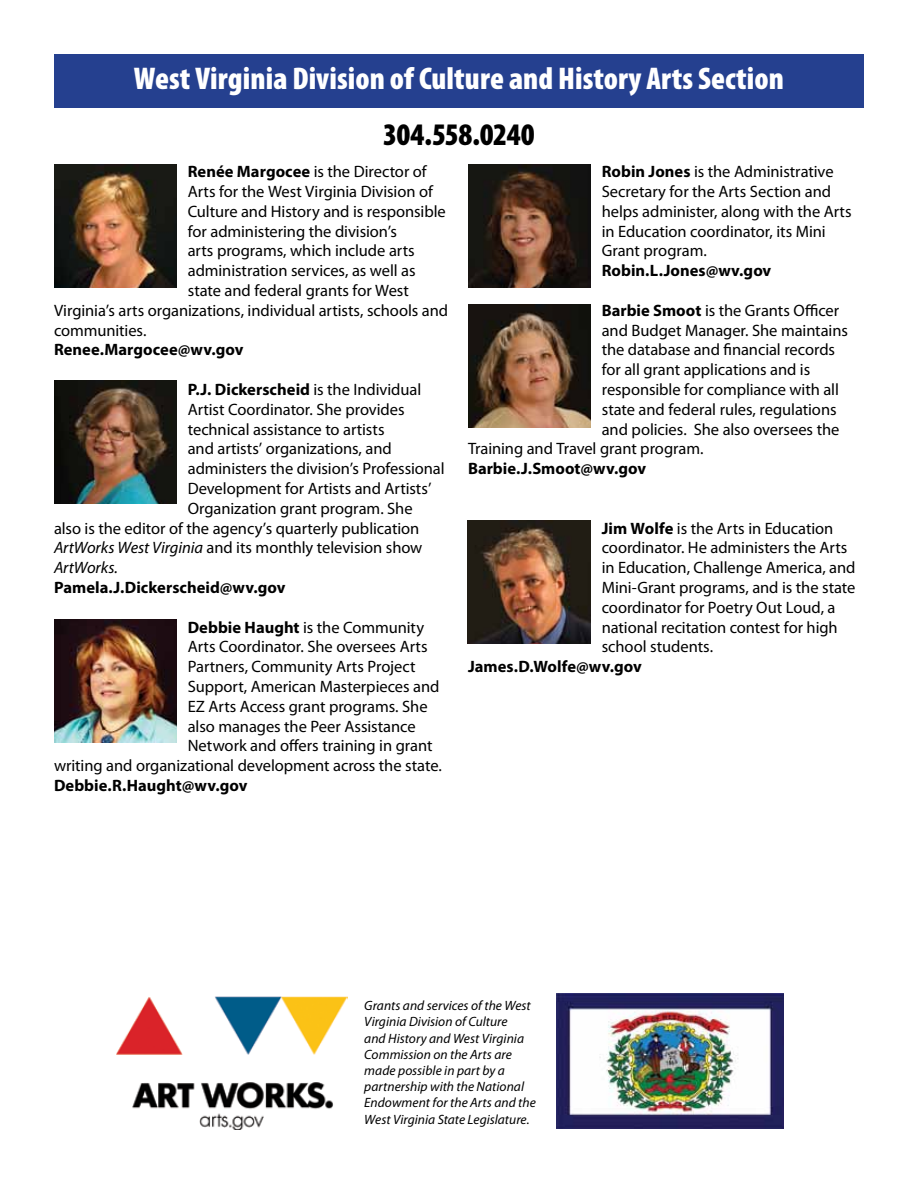
<style>
.page{position:relative;width:918px;height:1188px;background:#fff}
.page>*{position:absolute;margin:0;border:0;box-sizing:border-box;transform-origin:0 0}
.t1{font:900 condensed 31.5px "Myriad Pro";letter-spacing:.005em;color:#fff}
.t2{font:900 condensed 31.5px "Myriad Pro";letter-spacing:-.015em;color:#000}
.t3{font:16.5px/19.8px "Myriad Pro";letter-spacing:-.005em;color:#000}
.t4{font:700 16.5px "Myriad Pro";color:#000}
.t5{font:italic 16.5px "Myriad Pro";letter-spacing:-.005em;color:#000}
.t6{font:italic 13.5px/16.2px "Myriad Pro";color:#000}
.s1{font-weight:700}
.s2{font-weight:400}
.s3{font-style:italic}
</style>
<div class="page">
<div style="left:54px;top:54px;width:810px;height:54px;background:#25408f"></div>
<img style="left:54px;top:165px;width:123px;height:123px">
<img style="left:54px;top:381px;width:123px;height:123px">
<img style="left:54px;top:619px;width:123px;height:123px">
<img style="left:468px;top:165px;width:123px;height:123px">
<img style="left:468px;top:305px;width:123px;height:123px">
<img style="left:468px;top:521px;width:123px;height:123px">
<img style="left:116px;top:996px;width:232px;height:133px">
<img style="left:557px;top:994px;width:227px;height:134px">
<h1 class="t1" style="left:134px;top:59px;width:651px">West Virginia Division of Culture and History Arts Section</h1>
<h1 class="t2" style="left:383px;top:115px;width:153px">304.558.0240</h1>
<p class="t3" style="left:188px;top:161px;width:240px"><span class="s1">Renée Margocee</span> is the Director of</p>
<p class="t3" style="left:188px;top:181px;width:247px">Arts for the West Virginia Division of</p>
<p class="t3" style="left:188px;top:201px;width:260px">Culture and History and is responsible</p>
<p class="t3" style="left:188px;top:221px;width:211px">for administering the division’s</p>
<p class="t3" style="left:188px;top:241px;width:229px">arts programs, which include arts</p>
<p class="t3" style="left:188px;top:260px;width:229px">administration services, as well as</p>
<p class="t3" style="left:188px;top:280px;width:223px">state and federal grants for West</p>
<p class="t3" style="left:54px;top:300px;width:396px">Virginia’s arts organizations, individual artists, schools and</p>
<p class="t3" style="left:54px;top:320px;width:94px">communities.</p>
<p class="t4" style="left:54px;top:339px;width:191px">Renee.Margocee@wv.gov</p>
<p class="t4" style="left:188px;top:379px;width:235px">P.J. Dickerscheid <span class="s2">is the Individual</span></p>
<p class="t3" style="left:188px;top:399px;width:218px">Artist Coordinator. She provides</p>
<p class="t3" style="left:188px;top:419px;width:198px">technical assistance to artists</p>
<p class="t3" style="left:188px;top:439px;width:206px">and artists’ organizations, and</p>
<p class="t3" style="left:188px;top:458px;width:258px">administers the division’s Professional</p>
<p class="t3" style="left:188px;top:478px;width:245px">Development for Artists and Artists’</p>
<p class="t3" style="left:188px;top:498px;width:226px">Organization grant program. She</p>
<p class="t3" style="left:54px;top:518px;width:367px">also is the editor of the agency’s quarterly publication</p>
<p class="t3" style="left:54px;top:538px;width:370px"><span class="s3">ArtWorks West Virginia</span> and its monthly television show</p>
<p class="t5" style="left:54px;top:557px;width:66px">ArtWorks.</p>
<p class="t4" style="left:54px;top:577px;width:233px">Pamela.J.Dickerscheid@wv.gov</p>
<p class="t3" style="left:188px;top:617px;width:238px"><span class="s1">Debbie Haught</span> is the Community</p>
<p class="t3" style="left:188px;top:637px;width:241px">Arts Coordinator. She oversees Arts</p>
<p class="t3" style="left:188px;top:656px;width:230px">Partners, Community Arts Project</p>
<p class="t3" style="left:188px;top:676px;width:253px">Support, American Masterpieces and</p>
<p class="t3" style="left:188px;top:696px;width:241px">EZ Arts Access grant programs. She</p>
<p class="t3" style="left:188px;top:716px;width:229px">also manages the Peer Assistance</p>
<p class="t3" style="left:188px;top:736px;width:246px">Network and offers training in grant</p>
<p class="t3" style="left:54px;top:755px;width:389px">writing and organizational development across the state.</p>
<p class="t4" style="left:54px;top:775px;width:195px">Debbie.R.Haught@wv.gov</p>
<p class="t3" style="left:602px;top:161px;width:251px"><span class="s1">Robin Jones</span> is the Administrative<br>Secretary for the Arts Section and helps administer, along with the Arts in Education coordinator, its Mini<br>Grant program.</p>
<p class="t4" style="left:602px;top:260px;width:171px">Robin.L.Jones@wv.gov</p>
<p class="t3" style="left:602px;top:300px;width:239px"><span class="s1">Barbie Smoot</span> is the Grants Officer</p>
<p class="t3" style="left:602px;top:320px;width:248px">and Budget Manager. She maintains</p>
<p class="t3" style="left:602px;top:340px;width:235px">the database and financial records</p>
<p class="t3" style="left:602px;top:359px;width:210px">for all grant applications and is</p>
<p class="t3" style="left:602px;top:379px;width:239px">responsible for compliance with all</p>
<p class="t3" style="left:602px;top:399px;width:236px">state and federal rules, regulations</p>
<p class="t3" style="left:602px;top:419px;width:239px">and policies. She also oversees the</p>
<p class="t3" style="left:468px;top:439px;width:237px">Training and Travel grant program.</p>
<p class="t4" style="left:468px;top:458px;width:180px">Barbie.J.Smoot@wv.gov</p>
<p class="t3" style="left:602px;top:518px;width:255px"><span class="s1">Jim Wolfe</span> is the Arts in Education coordinator. He administers the Arts in Education, Challenge America, and Mini-Grant programs, and is the state coordinator for Poetry Out Loud, a national recitation contest for high school students.</p>
<p class="t4" style="left:468px;top:656px;width:175px">James.D.Wolfe@wv.gov</p>
<p class="t6" style="left:364px;top:997px;width:173px">Grants and services of the West<br>Virginia Division of Culture<br>and History and West Virginia<br>Commission on the Arts are made possible in part by a partnership with the National<br>Endowment for the Arts and the<br>West Virginia State Legislature.</p>
</div>
